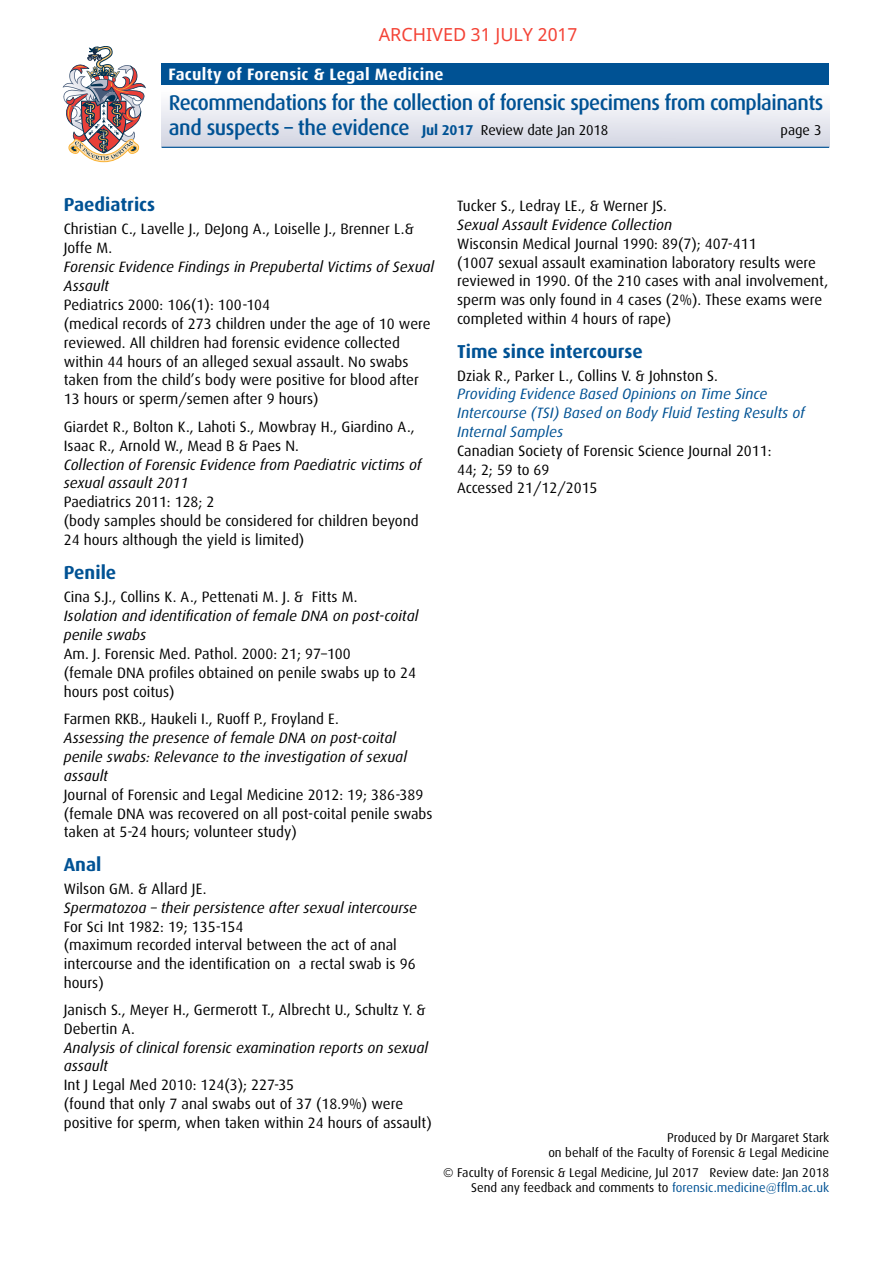
<style>
.page{position:relative;width:893px;height:1263px;background:#fff}
.page>*{position:absolute;margin:0;border:0;box-sizing:border-box;transform-origin:0 0}
.t1{font:500 21.3px/25.5px "Dax";letter-spacing:-.025em;color:#005294}
.t2{font:700 18.75px "Dax";color:#005294}
.t3{font:18px "Noto Sans";color:#f44336}
.t4{font:700 16.5px "Dax";letter-spacing:.02em;color:#fff}
.t5{font:15px/18.9px "Dax";color:#000}
.t6{font:italic 15px/18.9px "Dax";color:#000}
.t7{font:italic 15px/18.8px "Dax";color:#005294}
.t8{font:14.25px "Dax";color:#000}
.t9{font:12.75px/15px "Dax";color:#000;text-align:right}
.s1{font-weight:700;font-size:14.25px}
.s2{font-weight:400;font-size:14.25px;color:#000}
.s3{color:#005294}
</style>
<div class="page">
<img style="left:63px;top:46px;width:83px;height:116px">
<div style="left:162px;top:85px;width:667px;height:62px;background:linear-gradient(to bottom,#fff,#d3d6e3)"></div>
<div style="left:162px;top:64px;width:667px;height:21px;background:#005294"></div>
<hr style="left:162px;top:147px;width:667px;height:1px;background:#005294">
<p class="t3" style="left:379px;top:22px;width:200px">ARCHIVED 31 JULY 2017</p>
<p class="t4" style="left:168px;top:65px;width:277px">Faculty of Forensic &amp; Legal Medicine</p>
<h1 class="t1" style="left:169px;top:90px;width:656px">Recommendations for the collection of forensic specimens from complainants and suspects – the evidence <span class="s1">Jul 2017</span> <span class="s2">Review date Jan 2018</span></h1>
<p class="t8" style="left:780px;top:123px;width:43px">page 3</p>
<p class="t2" style="left:64px;top:194px;width:93px">Paediatrics</p>
<p class="t5" style="left:64px;top:220px;width:352px">Christian C., Lavelle J., DeJong A., Loiselle J., Brenner L.&amp;<br>Joffe M.</p>
<p class="t6" style="left:64px;top:258px;width:372px">Forensic Evidence Findings in Prepubertal Victims of Sexual<br>Assault</p>
<p class="t5" style="left:64px;top:295px;width:368px">Pediatrics 2000: 106(1): 100-104<br>(medical records of 273 children under the age of 10 were reviewed. All children had forensic evidence collected within 44 hours of an alleged sexual assault. No swabs taken from the child’s body were positive for blood after 13 hours or sperm/semen after 9 hours)</p>
<p class="t5" style="left:64px;top:417px;width:352px">Giardet R., Bolton K., Lahoti S., Mowbray H., Giardino A.,<br>Isaac R., Arnold W., Mead B &amp; Paes N.</p>
<p class="t6" style="left:64px;top:455px;width:359px">Collection of Forensic Evidence from Paediatric victims of sexual assault 2011</p>
<p class="t5" style="left:64px;top:493px;width:356px">Paediatrics 2011: 128; 2<br>(body samples should be considered for children beyond<br>24 hours although the yield is limited)</p>
<p class="t2" style="left:64px;top:562px;width:54px">Penile</p>
<p class="t5" style="left:64px;top:588px;width:295px">Cina S.J., Collins K. A., Pettenati M. J. &amp; Fitts M.</p>
<p class="t6" style="left:64px;top:606px;width:356px">Isolation and identification of female DNA on post-coital penile swabs</p>
<p class="t5" style="left:64px;top:644px;width:354px">Am. J. Forensic Med. Pathol. 2000: 21; 97–100<br>(female DNA profiles obtained on penile swabs up to 24 hours post coitus)</p>
<p class="t5" style="left:64px;top:709px;width:277px">Farmen RKB., Haukeli I., Ruoff P., Froyland E.</p>
<p class="t6" style="left:64px;top:728px;width:345px">Assessing the presence of female DNA on post-coital penile swabs: Relevance to the investigation of sexual assault</p>
<p class="t5" style="left:64px;top:785px;width:370px">Journal of Forensic and Legal Medicine 2012: 19; 386-389 (female DNA was recovered on all post-coital penile swabs taken at 5-24 hours; volunteer study)</p>
<p class="t2" style="left:64px;top:854px;width:39px">Anal</p>
<p class="t5" style="left:64px;top:880px;width:144px">Wilson GM. &amp; Allard JE.</p>
<p class="t6" style="left:64px;top:898px;width:355px">Spermatozoa – their persistence after sexual intercourse</p>
<p class="t5" style="left:64px;top:917px;width:353px">For Sci Int 1982: 19; 135-154<br>(maximum recorded interval between the act of anal intercourse and the identification on a rectal swab is 96 hours)</p>
<p class="t5" style="left:64px;top:1001px;width:364px">Janisch S., Meyer H., Germerott T., Albrecht U., Schultz Y. &amp;<br>Debertin A.</p>
<p class="t6" style="left:64px;top:1038px;width:366px">Analysis of clinical forensic examination reports on sexual assault</p>
<p class="t5" style="left:64px;top:1076px;width:370px">Int J Legal Med 2010: 124(3); 227-35<br>(found that only 7 anal swabs out of 37 (18.9%) were positive for sperm, when taken within 24 hours of assault)</p>
<p class="t5" style="left:457px;top:197px;width:211px">Tucker S., Ledray LE., &amp; Werner JS.</p>
<p class="t6" style="left:457px;top:216px;width:216px">Sexual Assault Evidence Collection</p>
<p class="t5" style="left:457px;top:235px;width:373px">Wisconsin Medical Journal 1990: 89(7); 407-411<br>(1007 sexual assault examination laboratory results were reviewed in 1990. Of the 210 cases with anal involvement, sperm was only found in 4 cases (2%). These exams were completed within 4 hours of rape)</p>
<p class="t2" style="left:457px;top:341px;width:187px">Time since intercourse</p>
<p class="t5" style="left:457px;top:366px;width:262px">Dziak R., Parker L., Collins V. &amp; Johnston S.</p>
<p class="t7" style="left:457px;top:385px;width:349px">Providing Evidence Based Opinions on Time Since<br>Intercourse (TSI) Based on Body Fluid Testing Results of<br>Internal Samples</p>
<p class="t5" style="left:457px;top:441px;width:316px">Canadian Society of Forensic Science Journal 2011:<br>44; 2; 59 to 69<br>Accessed 21/12/2015</p>
<p class="t9" style="left:548px;top:1130px;width:282px">Produced by Dr Margaret Stark<br>on behalf of the Faculty of Forensic &amp; Legal Medicine</p>
<p class="t9" style="left:443px;top:1165px;width:388px">© Faculty of Forensic &amp; Legal Medicine, Jul 2017 Review date: Jan 2018<br>Send any feedback and comments to <span class="s3">forensic.medicine@fflm.ac.uk</span></p>
</div>
